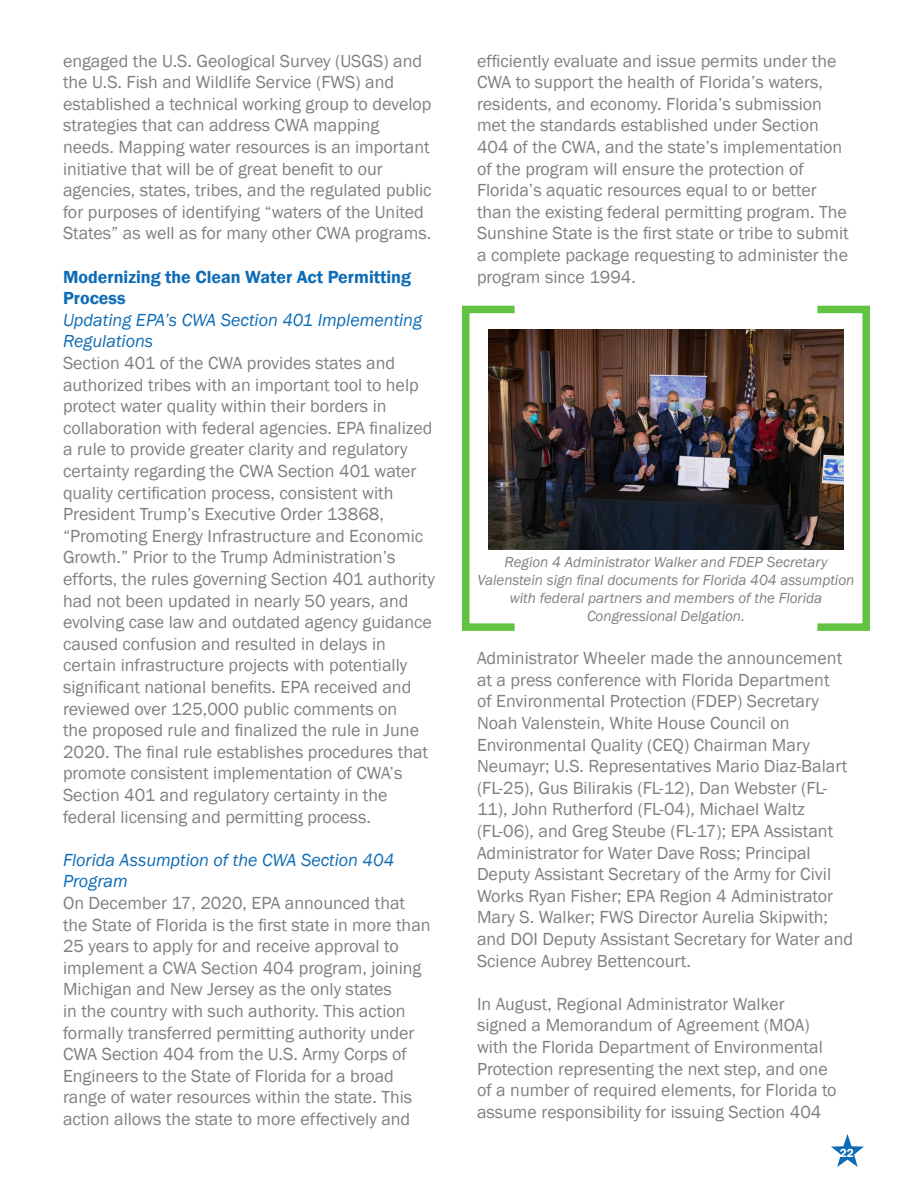
<style>
.page{position:relative;width:918px;height:1188px;background:#fff}
.page>*{position:absolute;margin:0;border:0;box-sizing:border-box;transform-origin:0 0}
.Main_Text{font:18px/21.6px "Franklin Gothic";color:#808080}
.Main_Text-2{font:italic 18px/21.6px "Franklin Gothic";color:#0e6cb6}
.Main_Text-3{font:600 18px/21.6px "Franklin Gothic";color:#0e6cb6}
.Main_Text-4{font:italic 15px/18px "Franklin Gothic";color:#808080;text-align:center}
.t1{font:600 12px "Franklin Gothic";color:#fff}
</style>
<div class="page">
<svg style="left:831px;top:1134px;width:33px;height:33px"></svg>
<img style="left:489px;top:329px;width:354px;height:220px">
<div style="left:462px;top:306px;width:56px;height:325px;border:8px solid #62c342"></div>
<div style="left:814px;top:306px;width:56px;height:325px;border:8px solid #62c342"></div>
<p class="Main_Text" style="left:63px;top:50px;width:370px">engaged the U.S. Geological Survey (USGS) and the U.S. Fish and Wildlife Service (FWS) and established a technical working group to develop strategies that can address CWA mapping needs. Mapping water resources is an important initiative that will be of great benefit to our agencies, states, tribes, and the regulated public for purposes of identifying “waters of the United States” as well as for many other CWA programs.</p>
<p class="Main_Text-3" style="left:63px;top:266px;width:350px">Modernizing the Clean Water Act Permitting<br>Process</p>
<p class="Main_Text-2" style="left:63px;top:309px;width:361px">Updating EPA’s CWA Section 401 Implementing<br>Regulations</p>
<p class="Main_Text" style="left:63px;top:353px;width:373px">Section 401 of the CWA provides states and authorized tribes with an important tool to help protect water quality within their borders in collaboration with federal agencies. EPA finalized a rule to provide greater clarity and regulatory certainty regarding the CWA Section 401 water quality certification process, consistent with President Trump’s Executive Order 13868, “Promoting Energy Infrastructure and Economic Growth.” Prior to the Trump Administration’s efforts, the rules governing Section 401 authority had not been updated in nearly 50 years, and evolving case law and outdated agency guidance caused confusion and resulted in delays in certain infrastructure projects with potentially significant national benefits. EPA received and reviewed over 125,000 public comments on<br>the proposed rule and finalized the rule in June 2020. The final rule establishes procedures that promote consistent implementation of CWA’s Section 401 and regulatory certainty in the federal licensing and permitting process.</p>
<p class="Main_Text-2" style="left:63px;top:849px;width:333px">Florida Assumption of the CWA Section 404<br>Program</p>
<p class="Main_Text" style="left:63px;top:893px;width:369px">On December 17, 2020, EPA announced that the State of Florida is the first state in more than 25 years to apply for and receive approval to implement a CWA Section 404 program, joining Michigan and New Jersey as the only states<br>in the country with such authority. This action formally transferred permitting authority under CWA Section 404 from the U.S. Army Corps of Engineers to the State of Florida for a broad range of water resources within the state. This action allows the state to more effectively and</p>
<p class="Main_Text" style="left:477px;top:50px;width:373px">efficiently evaluate and issue permits under the CWA to support the health of Florida’s waters, residents, and economy. Florida’s submission met the standards established under Section 404 of the CWA, and the state’s implementation of the program will ensure the protection of Florida’s aquatic resources equal to or better than the existing federal permitting program. The Sunshine State is the first state or tribe to submit a complete package requesting to administer the program since 1994.</p>
<p class="Main_Text-4" style="left:478px;top:553px;width:378px">Region 4 Administrator Walker and FDEP Secretary Valenstein sign final documents for Florida 404 assumption with federal partners and members of the Florida Congressional Delgation.</p>
<p class="Main_Text" style="left:477px;top:648px;width:378px">Administrator Wheeler made the announcement at a press conference with Florida Department<br>of Environmental Protection (FDEP) Secretary Noah Valenstein, White House Council on Environmental Quality (CEQ) Chairman Mary Neumayr; U.S. Representatives Mario Diaz-Balart (FL-25), Gus Bilirakis (FL-12), Dan Webster (FL-11), John Rutherford (FL-04), Michael Waltz (FL-06), and Greg Steube (FL-17); EPA Assistant Administrator for Water Dave Ross; Principal Deputy Assistant Secretary of the Army for Civil Works Ryan Fisher; EPA Region 4 Administrator Mary S. Walker; FWS Director Aurelia Skipwith; and DOI Deputy Assistant Secretary for Water and Science Aubrey Bettencourt.</p>
<p class="Main_Text" style="left:477px;top:993px;width:361px">In August, Regional Administrator Walker signed a Memorandum of Agreement (MOA) with the Florida Department of Environmental Protection representing the next step, and one of a number of required elements, for Florida to assume responsibility for issuing Section 404</p>
<p class="t1" style="left:840px;top:1146px;width:16px">22</p>
</div>
